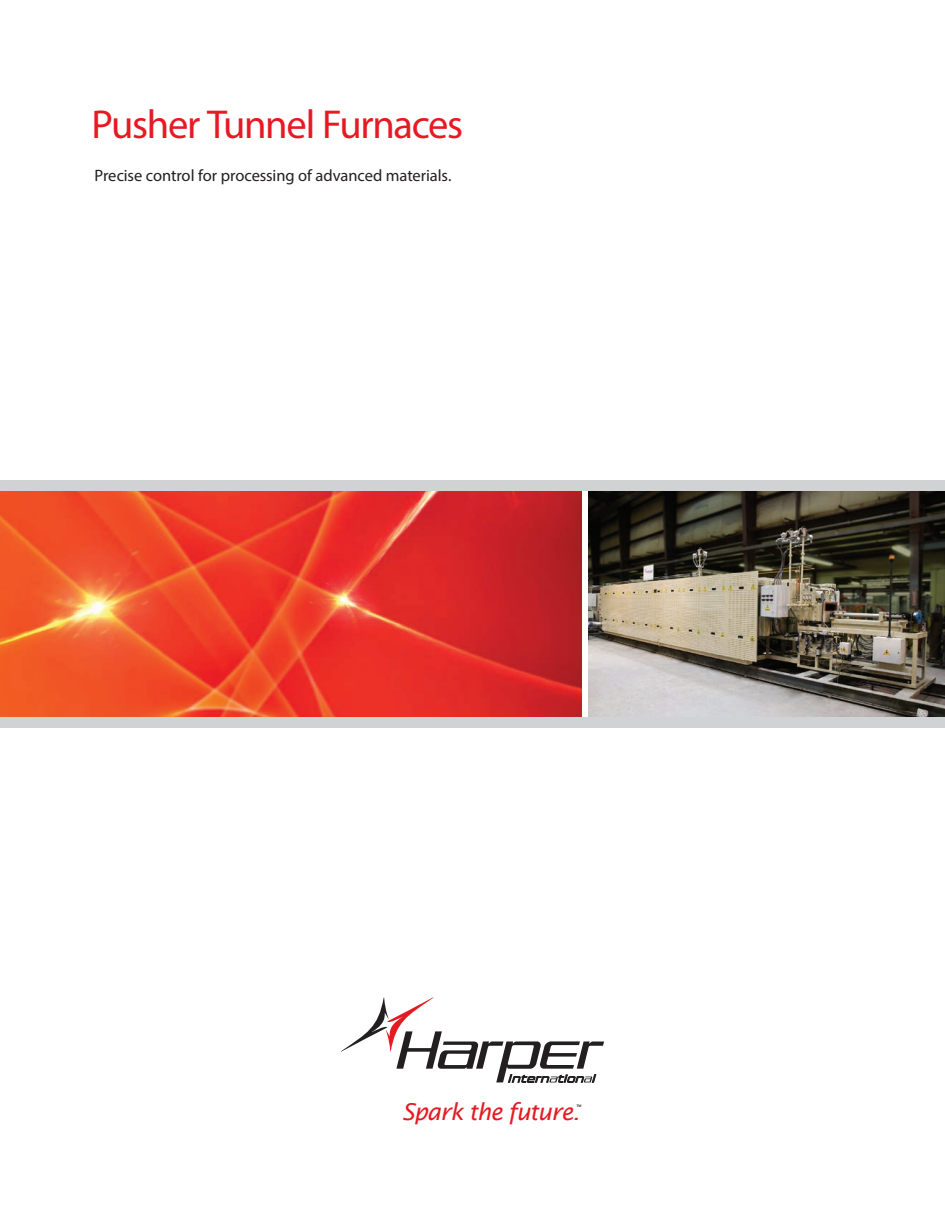
<style>
.page{position:relative;width:945px;height:1215px;background:#fff}
.page>*{position:absolute;margin:0;border:0;box-sizing:border-box;transform-origin:0 0}
.No_Spacing{font:40.5px "Myriad Pro";letter-spacing:-.035em;color:#e51a23}
.t1{font:italic 23.25px "Lucida Sans";letter-spacing:-.04em;color:#e51a23}
.No_Spacing-2{font:16.5px "Myriad Pro";letter-spacing:-.005em;color:#231f20}
.t2{font:600 3.3px "Lucida Sans";color:#231f20}
</style>
<div class="page">
<img style="left:588px;top:491px;width:357px;height:226px">
<svg style="left:341px;top:997px;width:263px;height:86px"></svg>
<img style="left:0;top:491px;width:582px;height:226px">
<div style="left:0;top:717px;width:14px;height:10px;background:#d1d2d4"></div>
<div style="left:0;top:481px;width:14px;height:10px;background:#d1d2d4"></div>
<div style="left:14px;top:481px;width:931px;height:10px;background:#d1d2d4"></div>
<div style="left:14px;top:717px;width:931px;height:10px;background:#d1d2d4"></div>
<p class="No_Spacing" style="left:92px;top:100px;width:373px">Pusher Tunnel Furnaces</p>
<p class="No_Spacing-2" style="left:94px;top:165px;width:358px">Precise control for processing of advanced materials.</p>
<p class="t1" style="left:402px;top:1098px;width:180px">Spark the future.</p>
<p class="t2" style="left:576px;top:1104px;width:7px">TM</p>
</div>
